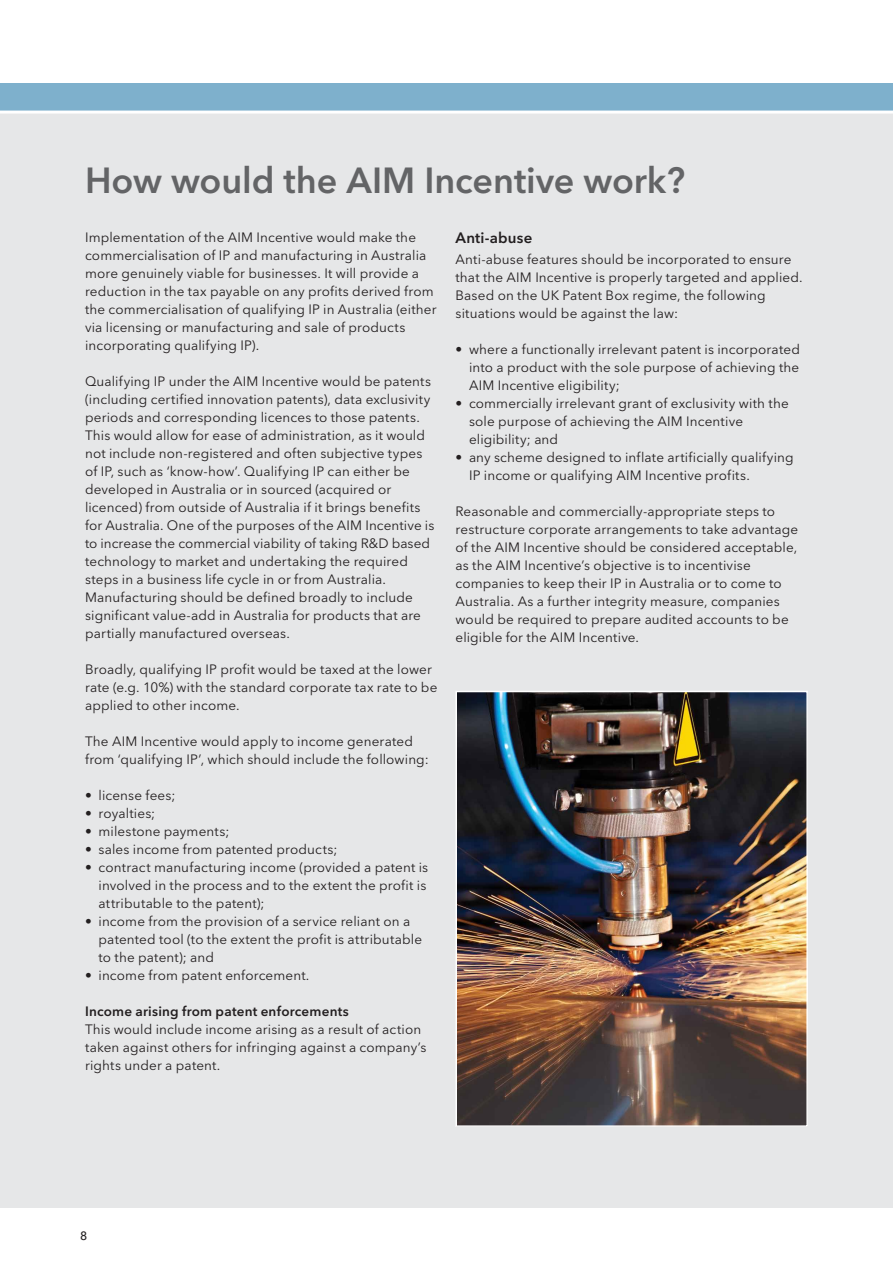
<style>
.page{position:relative;width:893px;height:1263px;background:#fff}
.page>*{position:absolute;margin:0;border:0;box-sizing:border-box;transform-origin:0 0}
.t1{font:600 36px "Avenir Next LT Pro";letter-spacing:-.005em;color:#636466}
.t2{font:600 15px "Avenir Next LT Pro";letter-spacing:.01em;color:#231f20}
.t3{font:13.5px/18px "Avenir Next LT Pro";letter-spacing:.01em;color:#231f20}
.t4{font:600 13.5px "Avenir Next LT Pro";letter-spacing:.015em;color:#231f20}
.t5{font:500 12px "Avenir Next LT Pro";color:#231f20}
</style>
<div class="page">
<div style="left:0;top:114px;width:893px;height:1094px;background:#e6e7e8"></div>
<div style="left:0;top:83px;width:893px;height:28px;background:#7eb0cc"></div>
<img style="left:458px;top:694px;width:347px;height:430px">
<div style="left:455px;top:691px;width:353px;height:436px;border:2px solid #fff"></div>
<h1 class="t1" style="left:85px;top:159px;width:601px">How would the AIM Incentive work?</h1>
<p class="t3" style="left:85px;top:228px;width:353px">Implementation of the AIM Incentive would make the commercialisation of IP and manufacturing in Australia more genuinely viable for businesses. It will provide a reduction in the tax payable on any profits derived from the commercialisation of qualifying IP in Australia (either via licensing or manufacturing and sale of products incorporating qualifying IP).</p>
<p class="t3" style="left:85px;top:372px;width:351px">Qualifying IP under the AIM Incentive would be patents (including certified innovation patents), data exclusivity periods and corresponding licences to those patents.<br>This would allow for ease of administration, as it would not include non-registered and often subjective types of IP, such as ‘know-how’. Qualifying IP can either be developed in Australia or in sourced (acquired or licenced) from outside of Australia if it brings benefits for Australia. One of the purposes of the AIM Incentive is to increase the commercial viability of taking R&amp;D based technology to market and undertaking the required steps in a business life cycle in or from Australia.<br>Manufacturing should be defined broadly to include significant value-add in Australia for products that are partially manufactured overseas.</p>
<p class="t3" style="left:85px;top:660px;width:354px">Broadly, qualifying IP profit would be taxed at the lower rate (e.g. 10%) with the standard corporate tax rate to be applied to other income.</p>
<p class="t3" style="left:85px;top:732px;width:345px">The AIM Incentive would apply to income generated from ‘qualifying IP’, which should include the following:</p>
<p class="t3" style="left:85px;top:786px;width:92px">• license fees;</p>
<p class="t3" style="left:85px;top:804px;width:72px">• royalties;</p>
<p class="t3" style="left:85px;top:822px;width:146px">• milestone payments;</p>
<p class="t3" style="left:85px;top:840px;width:254px">• sales income from patented products;</p>
<p class="t3" style="left:99px;top:858px;width:331px;text-indent:-14px">• contract manufacturing income (provided a patent is involved in the process and to the extent the profit is attributable to the patent);</p>
<p class="t3" style="left:99px;top:912px;width:325px;text-indent:-14px">• income from the provision of a service reliant on a patented tool (to the extent the profit is attributable to the patent); and</p>
<p class="t3" style="left:85px;top:966px;width:226px">• income from patent enforcement.</p>
<p class="t4" style="left:85px;top:1003px;width:265px">Income arising from patent enforcements</p>
<p class="t3" style="left:85px;top:1020px;width:343px">This would include income arising as a result of action taken against others for infringing against a company’s rights under a patent.</p>
<p class="t2" style="left:455px;top:229px;width:78px">Anti-abuse</p>
<p class="t3" style="left:455px;top:250px;width:349px">Anti-abuse features should be incorporated to ensure that the AIM Incentive is properly targeted and applied.<br>Based on the UK Patent Box regime, the following situations would be against the law:</p>
<p class="t3" style="left:469px;top:340px;width:332px;text-align:justify;text-indent:-14px">• where a functionally irrelevant patent is incorporated into a product with the sole purpose of achieving the AIM Incentive eligibility;</p>
<p class="t3" style="left:469px;top:394px;width:321px;text-indent:-14px">• commercially irrelevant grant of exclusivity with the sole purpose of achieving the AIM Incentive eligibility; and</p>
<p class="t3" style="left:469px;top:448px;width:326px;text-indent:-14px">• any scheme designed to inflate artificially qualifying<br>IP income or qualifying AIM Incentive profits.</p>
<p class="t3" style="left:455px;top:502px;width:344px">Reasonable and commercially-appropriate steps to restructure corporate arrangements to take advantage of the AIM Incentive should be considered acceptable, as the AIM Incentive’s objective is to incentivise companies to keep their IP in Australia or to come to Australia. As a further integrity measure, companies would be required to prepare audited accounts to be eligible for the AIM Incentive.</p>
<p class="t5" style="left:80px;top:1228px;width:9px">8</p>
</div>
